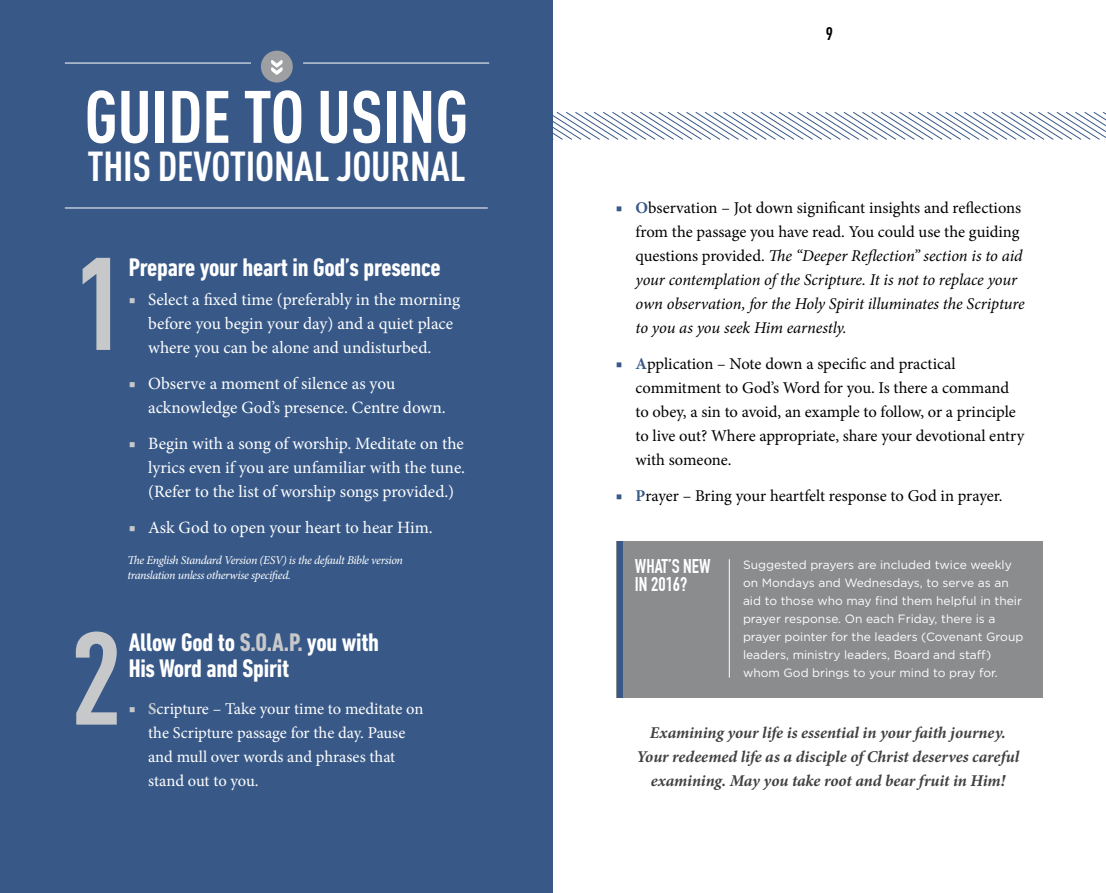
<style>
.page{position:relative;width:1106px;height:893px;background:#fff}
.page>*{position:absolute;margin:0;border:0;box-sizing:border-box;transform-origin:0 0}
.t1{font:700 129.3px "DIN Cond";color:#c7c8ca}
.t2{font:700 72.9px "DIN Cond";letter-spacing:-.005em;color:#fff}
.t3{font:700 41.4px "DIN Cond";letter-spacing:-.005em;color:#fff}
.t4{font:700 condensed 25.95px/26px "DIN Next LT Pro";letter-spacing:-.01em;color:#fff}
.t5{font:700 19.5px/18px "DIN Condensed";color:#fff}
.t6{font:700 18px "DIN Cond";color:#000}
.t7{font:17.25px/24px "Minion Pro";color:#fff}
.t8{font:italic 16.5px/24px "Minion Pro";letter-spacing:-.01em;color:#000}
.t9{font:16.5px/24px "Minion Pro";letter-spacing:-.005em;color:#000}
.t10{font:italic 700 16.5px/24px "Minion Pro";letter-spacing:-.005em;color:#414042;text-align:center}
.t11{font:16.5px/24px "Minion Pro";letter-spacing:-.005em;color:#fff}
.t12{font:12px/18px "Gotham";color:#fff}
.t13{font:italic 12px/15px "Minion Pro";letter-spacing:-.035em;color:#fff}
.s1{color:#c7c8ca}
.s2{font-size:17.25px;color:#c7c8ca}
.s3{font-weight:700;color:#c7c8ca}
.s4{font-style:normal;color:#385988}
.s5{font-weight:700;font-style:normal;color:#385988}
.s6{font-style:normal}
.s7{color:#385988}
.s8{font-weight:700;color:#385988}
</style>
<div class="page">
<div style="left:0;top:0;width:553px;height:893px;background:#385988"></div>
<div style="left:617px;top:541px;width:426px;height:156px;background:#8a8c8e"></div>
<hr style="left:729px;top:559px;width:1px;height:119px;background:#fff">
<div style="left:617px;top:541px;width:5px;height:156px;background:#385988"></div>
<svg style="left:553px;top:112px;width:553px;height:28px"></svg>
<hr style="left:65px;top:63px;width:186px;height:1px;background:#fff">
<hr style="left:65px;top:208px;width:423px;height:1px;background:#fff">
<hr style="left:303px;top:63px;width:186px;height:1px;background:#fff">
<div style="left:261px;top:51px;width:32px;height:32px;background:#9d9fa2;border-radius:50%"></div>
<svg style="left:271px;top:60px;width:11px;height:15px"></svg>
<h2 class="t2" style="left:85px;top:72px;width:385px">GUIDE TO USING</h2>
<h3 class="t3" style="left:87px;top:141px;width:379px">THIS DEVOTIONAL JOURNAL</h3>
<h1 class="t1" style="left:73px;top:225px;width:53px">1</h1>
<h3 class="t4" style="left:129px;top:254px;width:313px">Prepare your heart in God’s presence</h3>
<p class="t7" style="left:148px;top:288px;width:313px;text-indent:-19px"><span class="s1">■</span> Select a fixed time (preferably in the morning before you begin your day) and a quiet place where you can be alone and undisturbed.</p>
<p class="t7" style="left:148px;top:372px;width:299px;text-indent:-19px"><span class="s1">■</span> Observe a moment of silence as you acknowledge God’s presence. Centre down.</p>
<p class="t7" style="left:148px;top:432px;width:318px;text-align:justify;text-indent:-19px"><span class="s1">■</span> Begin with a song of worship. Meditate on the lyrics even if you are unfamiliar with the tune. (Refer to the list of worship songs provided.)</p>
<p class="t7" style="left:129px;top:516px;width:306px"><span class="s1">■</span> Ask God to open your heart to hear Him.</p>
<p class="t13" style="left:128px;top:552px;width:277px">The English Standard Version (ESV) is the default Bible version translation unless otherwise specified.</p>
<h1 class="t1" style="left:70px;top:600px;width:53px">2</h1>
<h3 class="t4" style="left:129px;top:629px;width:252px">Allow God to <span class="s1">S.O.A.P.</span> you with<br>His Word and Spirit</h3>
<p class="t11" style="left:148px;top:697px;width:277px;text-indent:-20px"><span class="s2">■</span> <span class="s3">S</span>cripture – Take your time to meditate on the Scripture passage for the day. Pause and mull over words and phrases that stand out to you.</p>
<p class="t6" style="left:826px;top:22px;width:9px">9</p>
<p class="t8" style="left:635px;top:196px;width:391px;text-indent:-20px"><span class="s4">■</span> <span class="s5">O</span><span class="s6">bservation – Jot down significant insights and reflections from the passage you have read. You could use the guiding questions provided.</span> The “Deeper Reflection” section is to aid your contemplation of the Scripture. It is not to replace your own observation, for the Holy Spirit illuminates the Scripture to you as you seek Him earnestly.</p>
<p class="t9" style="left:635px;top:352px;width:390px;text-indent:-20px"><span class="s7">■</span> <span class="s8">A</span>pplication – Note down a specific and practical commitment to God’s Word for you. Is there a command to obey, a sin to avoid, an example to follow, or a principle to live out? Where appropriate, share your devotional entry with someone.</p>
<p class="t9" style="left:616px;top:484px;width:388px"><span class="s7">■</span> <span class="s8">P</span>rayer – Bring your heartfelt response to God in prayer.</p>
<p class="t5" style="left:635px;top:557px;width:77px">WHAT’S NEW<br>IN 2016?</p>
<p class="t12" style="left:743px;top:555px;width:282px">Suggested prayers are included twice weekly on Mondays and Wednesdays, to serve as an aid to those who may find them helpful in their prayer response. On each Friday, there is a prayer pointer for the leaders (Covenant Group leaders, ministry leaders, Board and staff) whom God brings to your mind to pray for.</p>
<p class="t10" style="left:636px;top:720px;width:384px">Examining your life is essential in your faith journey.<br>Your redeemed life as a disciple of Christ deserves careful examining. May you take root and bear fruit in Him!</p>
</div>
